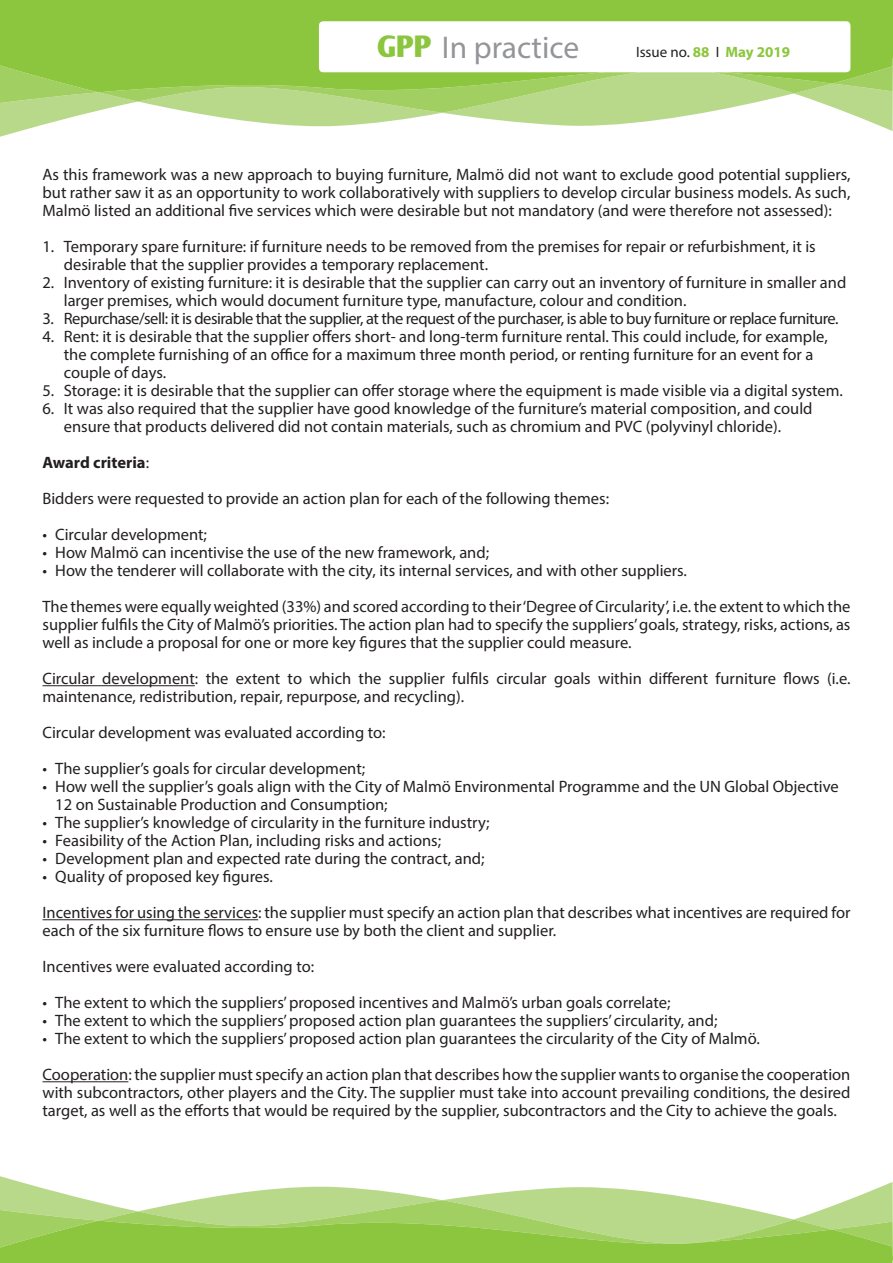
<style>
.page{position:relative;width:893px;height:1263px;background:#fff}
.page>*{position:absolute;margin:0;border:0;box-sizing:border-box;transform-origin:0 0}
.t1{font:31.5px "Myriad Pro";color:#939598}
.t2{font:16.5px/18px "Myriad Pro";color:#231f20}
.t3{font:16.5px "Myriad Pro";letter-spacing:-.03em;color:#231f20}
.t4{font:700 16.5px "Myriad Pro";color:#231f20}
.t5{font:15px "Myriad Pro";color:#231f20}
.s1{font-family:"Oli Jo";font-weight:700;font-size:30px;color:#8bc63e}
.s2{font-weight:700;color:#8bc63e}
.s3{font-weight:400}
</style>
<div class="page">
<svg style="left:0;top:113px;width:88px;height:24px"></svg>
<svg style="left:195px;top:113px;width:698px;height:18px"></svg>
<svg style="left:0;top:58px;width:893px;height:55px;background:#a9d36f"></svg>
<div style="left:0;top:0;width:893px;height:58px;background:#8bc63e"></div>
<div style="left:319px;top:21px;width:531px;height:51px;background:#fff;border-radius:4px"></div>
<svg style="left:0;top:1176px;width:88px;height:24px"></svg>
<svg style="left:195px;top:1182px;width:698px;height:18px"></svg>
<svg style="left:0;top:1200px;width:893px;height:63px;background:#a1cf62"></svg>
<hr style="left:43px;top:685px;width:152px;height:1px;background:#231f20">
<hr style="left:43px;top:919px;width:215px;height:1px;background:#231f20">
<hr style="left:43px;top:1081px;width:85px;height:1px;background:#231f20">
<h1 class="t1" style="left:377px;top:28px;width:203px"><span class="s1">GPP</span> In practice</h1>
<p class="t5" style="left:636px;top:43px;width:156px">Issue no. <span class="s2">88</span> I <span class="s2">May 2019</span></p>
<p class="t2" style="left:43px;top:165px;width:809px;text-align:justify">As this framework was a new approach to buying furniture, Malmö did not want to exclude good potential suppliers, but rather saw it as an opportunity to work collaboratively with suppliers to develop circular business models. As such, Malmö listed an additional five services which were desirable but not mandatory (and were therefore not assessed):</p>
<p class="t2" style="left:64px;top:237px;width:753px;text-indent:-21px">1. Temporary spare furniture: if furniture needs to be removed from the premises for repair or refurbishment, it is desirable that the supplier provides a temporary replacement.</p>
<p class="t2" style="left:64px;top:273px;width:784px;text-indent:-21px">2. Inventory of existing furniture: it is desirable that the supplier can carry out an inventory of furniture in smaller and larger premises, which would document furniture type, manufacture, colour and condition.</p>
<p class="t3" style="left:43px;top:308px;width:797px">3. Repurchase/sell: it is desirable that the supplier, at the request of the purchaser, is able to buy furniture or replace furniture.</p>
<p class="t2" style="left:64px;top:327px;width:765px;text-indent:-21px">4. Rent: it is desirable that the supplier offers short- and long-term furniture rental. This could include, for example, the complete furnishing of an office for a maximum three month period, or renting furniture for an event for a couple of days.</p>
<p class="t2" style="left:43px;top:381px;width:802px">5. Storage: it is desirable that the supplier can offer storage where the equipment is made visible via a digital system.</p>
<p class="t2" style="left:64px;top:399px;width:750px;text-indent:-21px">6. It was also required that the supplier have good knowledge of the furniture’s material composition, and could ensure that products delivered did not contain materials, such as chromium and PVC (polyvinyl chloride).</p>
<p class="t4" style="left:43px;top:452px;width:108px">Award criteria<span class="s3">:</span></p>
<p class="t2" style="left:43px;top:489px;width:568px">Bidders were requested to provide an action plan for each of the following themes:</p>
<p class="t2" style="left:43px;top:525px;width:166px">• Circular development;</p>
<p class="t2" style="left:43px;top:543px;width:448px">• How Malmö can incentivise the use of the new framework, and;</p>
<p class="t2" style="left:43px;top:561px;width:646px">• How the tenderer will collaborate with the city, its internal services, and with other suppliers.</p>
<p class="t2" style="left:43px;top:597px;width:809px;text-align:justify">The themes were equally weighted (33%) and scored according to their ‘Degree of Circularity’, i.e. the extent to which the supplier fulfils the City of Malmö’s priorities. The action plan had to specify the suppliers’ goals, strategy, risks, actions, as well as include a proposal for one or more key figures that the supplier could measure.</p>
<p class="t2" style="left:43px;top:669px;width:809px">Circular development: the extent to which the supplier fulfils circular goals within different furniture flows (i.e. maintenance, redistribution, repair, repurpose, and recycling).</p>
<p class="t2" style="left:43px;top:723px;width:345px">Circular development was evaluated according to:</p>
<p class="t2" style="left:43px;top:759px;width:324px">• The supplier’s goals for circular development;</p>
<p class="t2" style="left:55px;top:777px;width:785px;text-indent:-13px">• How well the supplier’s goals align with the City of Malmö Environmental Programme and the UN Global Objective<br>12 on Sustainable Production and Consumption;</p>
<p class="t2" style="left:43px;top:813px;width:449px">• The supplier’s knowledge of circularity in the furniture industry;</p>
<p class="t2" style="left:43px;top:831px;width:400px">• Feasibility of the Action Plan, including risks and actions;</p>
<p class="t2" style="left:43px;top:849px;width:444px">• Development plan and expected rate during the contract, and;</p>
<p class="t2" style="left:43px;top:867px;width:232px">• Quality of proposed key figures.</p>
<p class="t2" style="left:43px;top:903px;width:809px">Incentives for using the services: the supplier must specify an action plan that describes what incentives are required for each of the six furniture flows to ensure use by both the client and supplier.</p>
<p class="t2" style="left:43px;top:957px;width:273px">Incentives were evaluated according to:</p>
<p class="t2" style="left:43px;top:993px;width:629px">• The extent to which the suppliers’ proposed incentives and Malmö’s urban goals correlate;</p>
<p class="t2" style="left:43px;top:1011px;width:676px">• The extent to which the suppliers’ proposed action plan guarantees the suppliers’ circularity, and;</p>
<p class="t2" style="left:43px;top:1029px;width:719px">• The extent to which the suppliers’ proposed action plan guarantees the circularity of the City of Malmö.</p>
<p class="t2" style="left:43px;top:1065px;width:809px;text-align:justify">Cooperation: the supplier must specify an action plan that describes how the supplier wants to organise the cooperation with subcontractors, other players and the City. The supplier must take into account prevailing conditions, the desired target, as well as the efforts that would be required by the supplier, subcontractors and the City to achieve the goals.</p>
</div>
